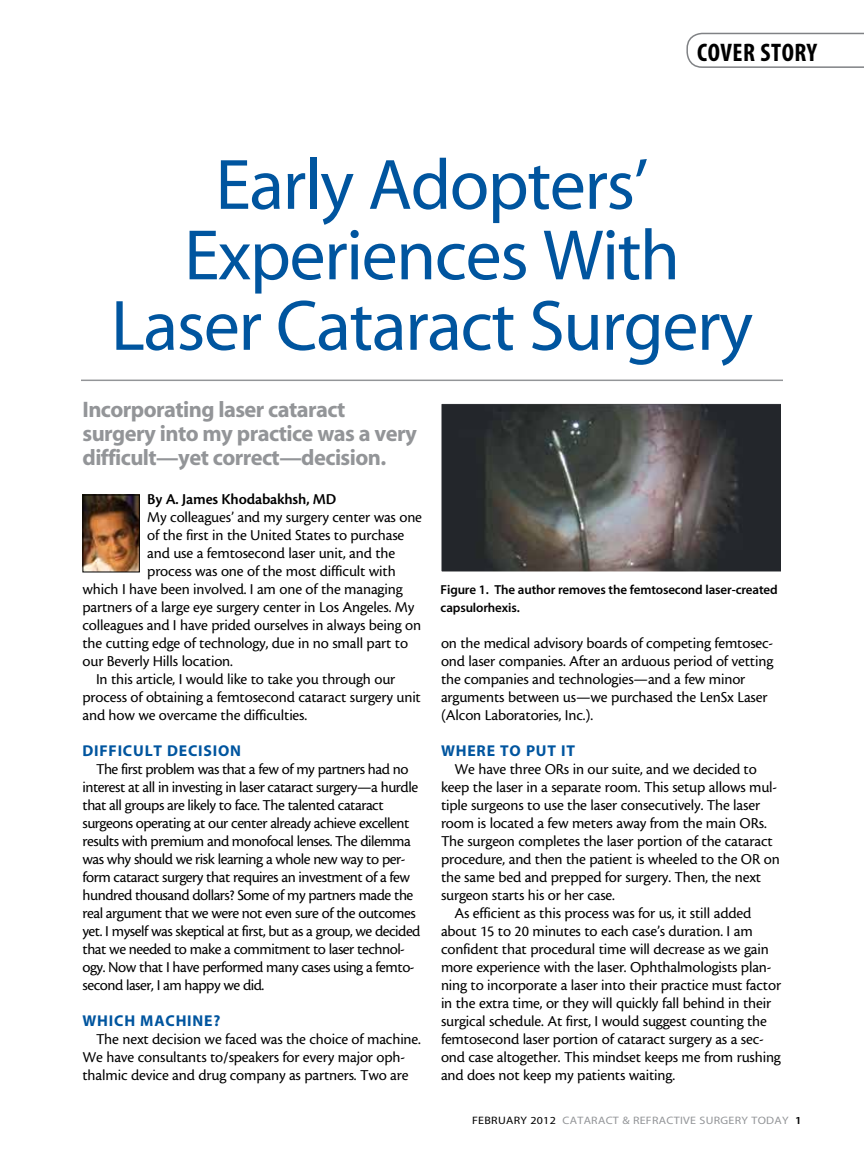
<style>
.page{position:relative;width:864px;height:1161px;background:#fff}
.page>*{position:absolute;margin:0;border:0;box-sizing:border-box;transform-origin:0 0}
.t1{font:72px/70.5px "Myriad MM 400 600";letter-spacing:-.02em;color:#00559f;text-align:center}
.t2{font:25.5px "Myriad MM 700 300";letter-spacing:.02em;color:#000}
.t3{font:22.5px/24px "Myriad MM 700 600";letter-spacing:-.025em;color:#939598}
.t4{font:15.75px/18px "Cronos MM 408 10";letter-spacing:-.01em;color:#000}
.t5{font:15.75px/18px "Cronos MM 408 10";letter-spacing:-.03em;color:#000}
.t6{font:15.75px "Myriad MM 700 600";letter-spacing:.05em;color:#00559f}
.t7{font:15.75px "Cronos MM 574 10";letter-spacing:-.01em;color:#000}
.t8{font:13.05px/18px "Myriad MM 565 600";letter-spacing:-.01em;color:#000}
.t9{font:10.8px "Myriad MM 400 600";letter-spacing:.025em;color:#939598;scale:1.11 1}
.s1{color:#000}
.s2{font-family:"Myriad MM 565 600";color:#000}
</style>
<div class="page">
<svg style="left:686px;top:33px;width:178px;height:35px"></svg>
<hr style="left:81px;top:380px;width:702px;height:1px;background:#939598">
<img style="left:84px;top:497px;width:54px;height:73px">
<div style="left:82px;top:495px;width:58px;height:77px;border:1px solid #000"></div>
<img style="left:443px;top:405px;width:337px;height:165px">
<div style="left:441px;top:403px;width:341px;height:169px;border:1px solid #fff"></div>
<h2 class="t2" style="left:697px;top:40px;width:122px">COVER STORY</h2>
<h1 class="t1" style="left:111px;top:153px;width:644px">Early Adopters’<br>Experiences With<br>Laser Cataract Surgery</h1>
<h3 class="t3" style="left:82px;top:399px;width:336px">Incorporating laser cataract surgery into my practice was a very difficult—yet correct—decision.</h3>
<p class="t7" style="left:147px;top:491px;width:191px">By A. James Khodabakhsh, MD</p>
<p class="t4" style="left:147px;top:508px;width:276px">My colleagues’ and my surgery center was one</p>
<p class="t4" style="left:147px;top:526px;width:259px">of the first in the United States to purchase</p>
<p class="t4" style="left:147px;top:544px;width:249px">and use a femtosecond laser unit, and the</p>
<p class="t4" style="left:147px;top:562px;width:250px">process was one of the most difficult with</p>
<p class="t4" style="left:83px;top:580px;width:322px">which I have been involved. I am one of the managing</p>
<p class="t4" style="left:83px;top:598px;width:334px">partners of a large eye surgery center in Los Angeles. My</p>
<p class="t4" style="left:83px;top:616px;width:340px">colleagues and I have prided ourselves in always being on</p>
<p class="t4" style="left:83px;top:634px;width:327px">the cutting edge of technology, due in no small part to</p>
<p class="t4" style="left:83px;top:652px;width:152px">our Beverly Hills location.</p>
<p class="t4" style="left:96px;top:670px;width:301px">In this article, I would like to take you through our</p>
<p class="t4" style="left:83px;top:688px;width:340px">process of obtaining a femtosecond cataract surgery unit</p>
<p class="t4" style="left:83px;top:706px;width:226px">and how we overcame the difficulties.</p>
<p class="t6" style="left:83px;top:743px;width:160px">DIFFICULT DECISION</p>
<p class="t5" style="left:83px;top:760px;width:339px;text-indent:13px">The first problem was that a few of my partners had no interest at all in investing in laser cataract surgery—a hurdle that all groups are likely to face. The talented cataract surgeons operating at our center already achieve excellent results with premium and monofocal lenses. The dilemma was why should we risk learning a whole new way to per&shy;form cataract surgery that requires an investment of a few hundred thousand dollars? Some of my partners made the real argument that we were not even sure of the outcomes yet. I myself was skeptical at first, but as a group, we decided that we needed to make a commitment to laser technol&shy;ogy. Now that I have performed many cases using a femto&shy;second laser, I am happy we did.</p>
<p class="t6" style="left:83px;top:1013px;width:139px">WHICH MACHINE?</p>
<p class="t4" style="left:83px;top:1030px;width:340px;text-indent:13px">The next decision we faced was the choice of machine.<br>We have consultants to/speakers for every major oph&shy;thalmic device and drug company as partners. Two are</p>
<p class="t8" style="left:441px;top:581px;width:339px">Figure 1. The author removes the femtosecond laser-created capsulorhexis.</p>
<p class="t4" style="left:441px;top:634px;width:334px">on the medical advisory boards of competing femtosec&shy;ond laser companies. After an arduous period of vetting the companies and technologies—and a few minor arguments between us—we purchased the LenSx Laser (Alcon Laboratories, Inc.).</p>
<p class="t6" style="left:441px;top:743px;width:136px">WHERE TO PUT IT</p>
<p class="t4" style="left:455px;top:760px;width:304px">We have three ORs in our suite, and we decided to</p>
<p class="t4" style="left:441px;top:778px;width:338px">keep the laser in a separate room. This setup allows mul-</p>
<p class="t4" style="left:441px;top:797px;width:321px">tiple surgeons to use the laser consecutively. The laser</p>
<p class="t4" style="left:441px;top:815px;width:327px">room is located a few meters away from the main ORs.</p>
<p class="t4" style="left:441px;top:833px;width:333px">The surgeon completes the laser portion of the cataract</p>
<p class="t4" style="left:441px;top:851px;width:340px">procedure, and then the patient is wheeled to the OR on</p>
<p class="t4" style="left:441px;top:869px;width:322px">the same bed and prepped for surgery. Then, the next</p>
<p class="t4" style="left:441px;top:887px;width:175px">surgeon starts his or her case.</p>
<p class="t4" style="left:455px;top:905px;width:298px">As efficient as this process was for us, it still added</p>
<p class="t4" style="left:441px;top:923px;width:313px">about 15 to 20 minutes to each case’s duration. I am</p>
<p class="t4" style="left:441px;top:941px;width:329px">confident that procedural time will decrease as we gain</p>
<p class="t4" style="left:441px;top:959px;width:332px">more experience with the laser. Ophthalmologists plan-</p>
<p class="t4" style="left:441px;top:977px;width:342px">ning to incorporate a laser into their practice must factor</p>
<p class="t4" style="left:441px;top:995px;width:332px">in the extra time, or they will quickly fall behind in their</p>
<p class="t4" style="left:441px;top:1013px;width:328px">surgical schedule. At first, I would suggest counting the</p>
<p class="t4" style="left:441px;top:1031px;width:324px">femtosecond laser portion of cataract surgery as a sec-</p>
<p class="t4" style="left:441px;top:1049px;width:341px">ond case altogether. This mindset keeps me from rushing</p>
<p class="t4" style="left:441px;top:1067px;width:236px">and does not keep my patients waiting.</p>
<p class="t9" style="left:472px;top:1115px;width:298px"><span class="s1">February 2012</span> Cataract &amp; Refractive Surgery Today <span class="s2">1</span></p>
</div>
